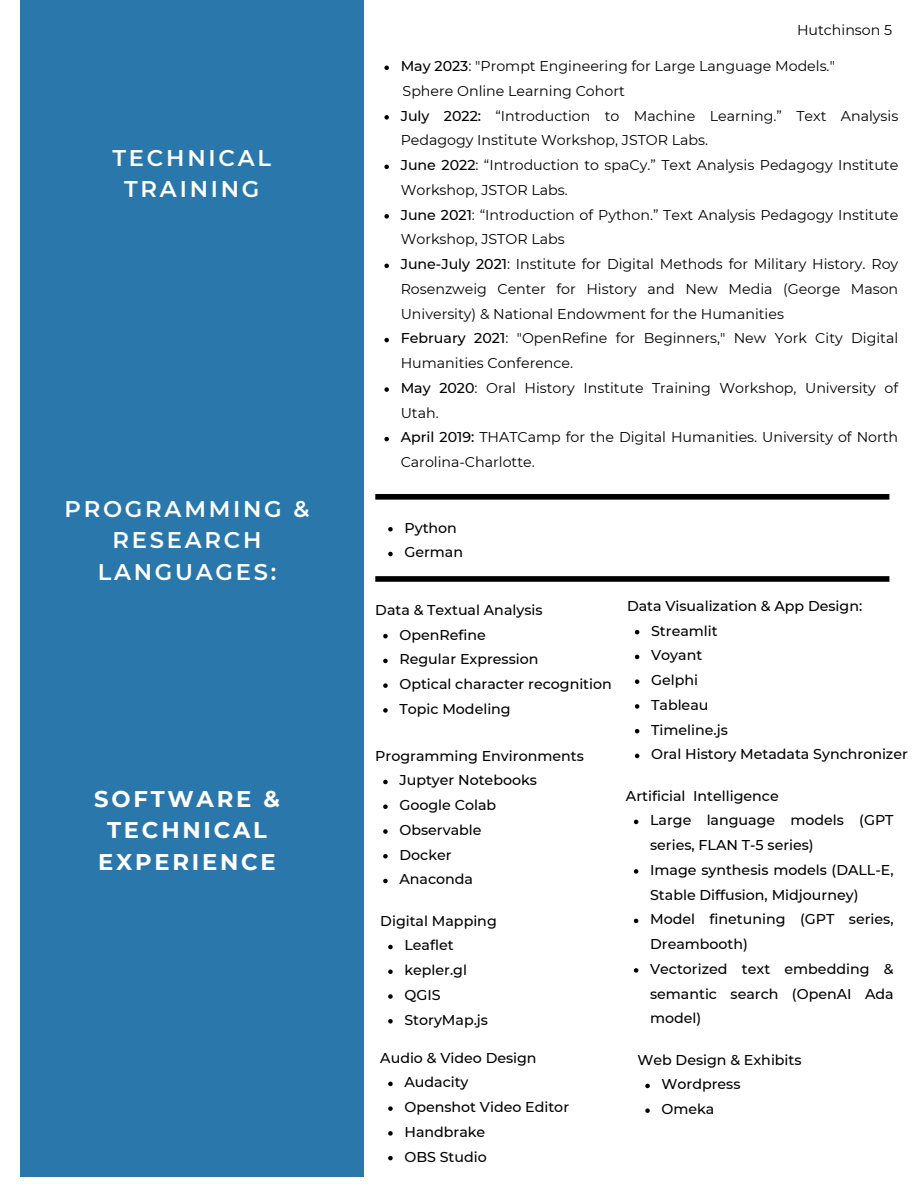
<style>
.page{position:relative;width:918px;height:1188px;background:#fff}
.page>*{position:absolute;margin:0;border:0;box-sizing:border-box;transform-origin:0 0}
.t1{font:600 22.65px/31.5px "Montserrat";letter-spacing:.12em;color:#fff;text-align:center}
.t2{font:700 22.65px/31.5px "Montserrat";letter-spacing:.12em;color:#fff;text-align:center}
.t3{font:14.25px/24.8px "Montserrat";color:#000}
.t4{font:500 14.25px/24.8px "Montserrat";color:#000}
.s1{font-weight:500}
</style>
<div class="page">
<div style="left:20px;top:0;width:344px;height:1177px;background:#2a78ab"></div>
<div style="left:375px;top:494px;width:514px;height:6px;background:#000"></div>
<svg style="left:388px;top:945px;width:5px;height:4px"></svg>
<svg style="left:388px;top:970px;width:5px;height:4px"></svg>
<svg style="left:388px;top:994px;width:5px;height:5px"></svg>
<svg style="left:388px;top:1019px;width:5px;height:5px"></svg>
<svg style="left:388px;top:1082px;width:5px;height:4px"></svg>
<svg style="left:388px;top:1106px;width:5px;height:5px"></svg>
<svg style="left:388px;top:1131px;width:5px;height:5px"></svg>
<svg style="left:388px;top:1156px;width:5px;height:4px"></svg>
<svg style="left:645px;top:1084px;width:5px;height:4px"></svg>
<svg style="left:645px;top:1108px;width:5px;height:5px"></svg>
<svg style="left:384px;top:66px;width:5px;height:4px"></svg>
<svg style="left:384px;top:115px;width:5px;height:5px"></svg>
<svg style="left:384px;top:165px;width:5px;height:4px"></svg>
<svg style="left:384px;top:214px;width:5px;height:5px"></svg>
<svg style="left:384px;top:264px;width:5px;height:4px"></svg>
<svg style="left:384px;top:338px;width:5px;height:4px"></svg>
<svg style="left:384px;top:387px;width:5px;height:5px"></svg>
<svg style="left:384px;top:437px;width:5px;height:4px"></svg>
<svg style="left:388px;top:527px;width:5px;height:5px"></svg>
<svg style="left:388px;top:552px;width:5px;height:4px"></svg>
<div style="left:375px;top:576px;width:514px;height:6px;background:#000"></div>
<svg style="left:383px;top:634px;width:5px;height:4px"></svg>
<svg style="left:383px;top:659px;width:5px;height:4px"></svg>
<svg style="left:383px;top:683px;width:5px;height:5px"></svg>
<svg style="left:383px;top:708px;width:5px;height:5px"></svg>
<svg style="left:635px;top:630px;width:4px;height:4px"></svg>
<svg style="left:635px;top:655px;width:4px;height:4px"></svg>
<svg style="left:635px;top:679px;width:4px;height:5px"></svg>
<svg style="left:635px;top:704px;width:4px;height:5px"></svg>
<svg style="left:635px;top:729px;width:4px;height:4px"></svg>
<svg style="left:635px;top:754px;width:4px;height:4px"></svg>
<svg style="left:383px;top:780px;width:5px;height:4px"></svg>
<svg style="left:383px;top:805px;width:5px;height:4px"></svg>
<svg style="left:383px;top:829px;width:5px;height:5px"></svg>
<svg style="left:383px;top:854px;width:5px;height:5px"></svg>
<svg style="left:383px;top:879px;width:5px;height:4px"></svg>
<svg style="left:634px;top:820px;width:4px;height:4px"></svg>
<svg style="left:634px;top:869px;width:4px;height:5px"></svg>
<svg style="left:634px;top:919px;width:4px;height:4px"></svg>
<svg style="left:634px;top:968px;width:4px;height:5px"></svg>
<p class="t1" style="left:113px;top:142px;width:160px">TECHNICAL<br>TRAINING</p>
<p class="t1" style="left:65px;top:493px;width:247px">PROGRAMMING &amp;<br>RESEARCH<br>LANGUAGES:</p>
<p class="t2" style="left:94px;top:783px;width:187px">SOFTWARE &amp;<br>TECHNICAL<br>EXPERIENCE</p>
<p class="t3" style="left:797px;top:18px;width:97px">Hutchinson 5</p>
<p class="t3" style="left:401px;top:54px;width:436px"><span class="s1">May 2023</span>: "Prompt Engineering for Large Language Models."</p>
<p class="t3" style="left:401px;top:103px;width:499px"><span class="s1">July 2022:</span> “Introduction to Machine Learning.” Text Analysis<br>Pedagogy Institute Workshop, JSTOR Labs.</p>
<p class="t3" style="left:401px;top:153px;width:499px"><span class="s1">June 2022</span>: “Introduction to spaCy.” Text Analysis Pedagogy Institute<br>Workshop, JSTOR Labs.</p>
<p class="t3" style="left:401px;top:202px;width:499px"><span class="s1">June 2021</span>: “Introduction of Python.” Text Analysis Pedagogy Institute<br>Workshop, JSTOR Labs</p>
<p class="t3" style="left:401px;top:252px;width:499px;text-align:justify"><span class="s1">June-July 2021</span>: Institute for Digital Methods for Military History. Roy Rosenzweig Center for History and New Media (George Mason University) &amp; National Endowment for the Humanities</p>
<p class="t3" style="left:401px;top:326px;width:499px"><span class="s1">February 2021</span>: "OpenRefine for Beginners," New York City Digital<br>Humanities Conference.</p>
<p class="t3" style="left:401px;top:375px;width:499px"><span class="s1">May 2020</span>: Oral History Institute Training Workshop, University of<br>Utah.</p>
<p class="t3" style="left:401px;top:425px;width:499px"><span class="s1">April 2019:</span> THATCamp for the Digital Humanities. University of North<br>Carolina-Charlotte.</p>
<p class="t3" style="left:403px;top:78px;width:224px">Sphere Online Learning Cohort</p>
<p class="t4" style="left:404px;top:515px;width:54px">Python</p>
<p class="t4" style="left:404px;top:540px;width:60px">German</p>
<p class="t4" style="left:375px;top:597px;width:169px">Data &amp; Textual Analysis</p>
<p class="t4" style="left:399px;top:622px;width:88px">OpenRefine</p>
<p class="t4" style="left:399px;top:647px;width:140px">Regular Expression</p>
<p class="t4" style="left:399px;top:672px;width:214px">Optical character recognition</p>
<p class="t4" style="left:399px;top:696px;width:113px">Topic Modeling</p>
<p class="t4" style="left:375px;top:743px;width:210px">Programming Environments</p>
<p class="t4" style="left:399px;top:768px;width:139px">Juptyer Notebooks</p>
<p class="t4" style="left:399px;top:793px;width:98px">Google Colab</p>
<p class="t4" style="left:399px;top:817px;width:84px">Observable</p>
<p class="t4" style="left:399px;top:842px;width:54px">Docker</p>
<p class="t4" style="left:399px;top:867px;width:75px">Anaconda</p>
<p class="t4" style="left:380px;top:908px;width:118px">Digital Mapping</p>
<p class="t4" style="left:404px;top:933px;width:51px">Leaflet</p>
<p class="t4" style="left:404px;top:958px;width:64px">kepler.gl</p>
<p class="t4" style="left:404px;top:982px;width:38px">QGIS</p>
<p class="t4" style="left:404px;top:1007px;width:85px">StoryMap.js</p>
<p class="t4" style="left:380px;top:1045px;width:158px">Audio &amp; Video Design</p>
<p class="t4" style="left:404px;top:1070px;width:66px">Audacity</p>
<p class="t4" style="left:404px;top:1095px;width:166px">Openshot Video Editor</p>
<p class="t4" style="left:404px;top:1119px;width:82px">Handbrake</p>
<p class="t4" style="left:404px;top:1144px;width:84px">OBS Studio</p>
<p class="t4" style="left:627px;top:593px;width:237px">Data Visualization &amp; App Design:</p>
<p class="t4" style="left:651px;top:618px;width:68px">Streamlit</p>
<p class="t4" style="left:651px;top:643px;width:53px">Voyant</p>
<p class="t4" style="left:651px;top:668px;width:48px">Gelphi</p>
<p class="t4" style="left:651px;top:692px;width:59px">Tableau</p>
<p class="t4" style="left:651px;top:717px;width:78px">Timeline.js</p>
<p class="t4" style="left:651px;top:742px;width:258px">Oral History Metadata Synchronizer</p>
<p class="t4" style="left:626px;top:783px;width:154px">Artificial Intelligence</p>
<p class="t4" style="left:650px;top:808px;width:245px">Large language models (GPT series, FLAN T-5 series)</p>
<p class="t4" style="left:650px;top:857px;width:245px">Image synthesis models (DALL-E,<br>Stable Diffusion, Midjourney)</p>
<p class="t4" style="left:650px;top:907px;width:245px">Model finetuning (GPT series,<br>Dreambooth)</p>
<p class="t4" style="left:650px;top:956px;width:245px;text-align:justify">Vectorized text embedding &amp; semantic search (OpenAI Ada model)</p>
<p class="t4" style="left:637px;top:1047px;width:166px">Web Design &amp; Exhibits</p>
<p class="t4" style="left:662px;top:1072px;width:80px">Wordpress</p>
<p class="t4" style="left:662px;top:1097px;width:54px">Omeka</p>
</div>
